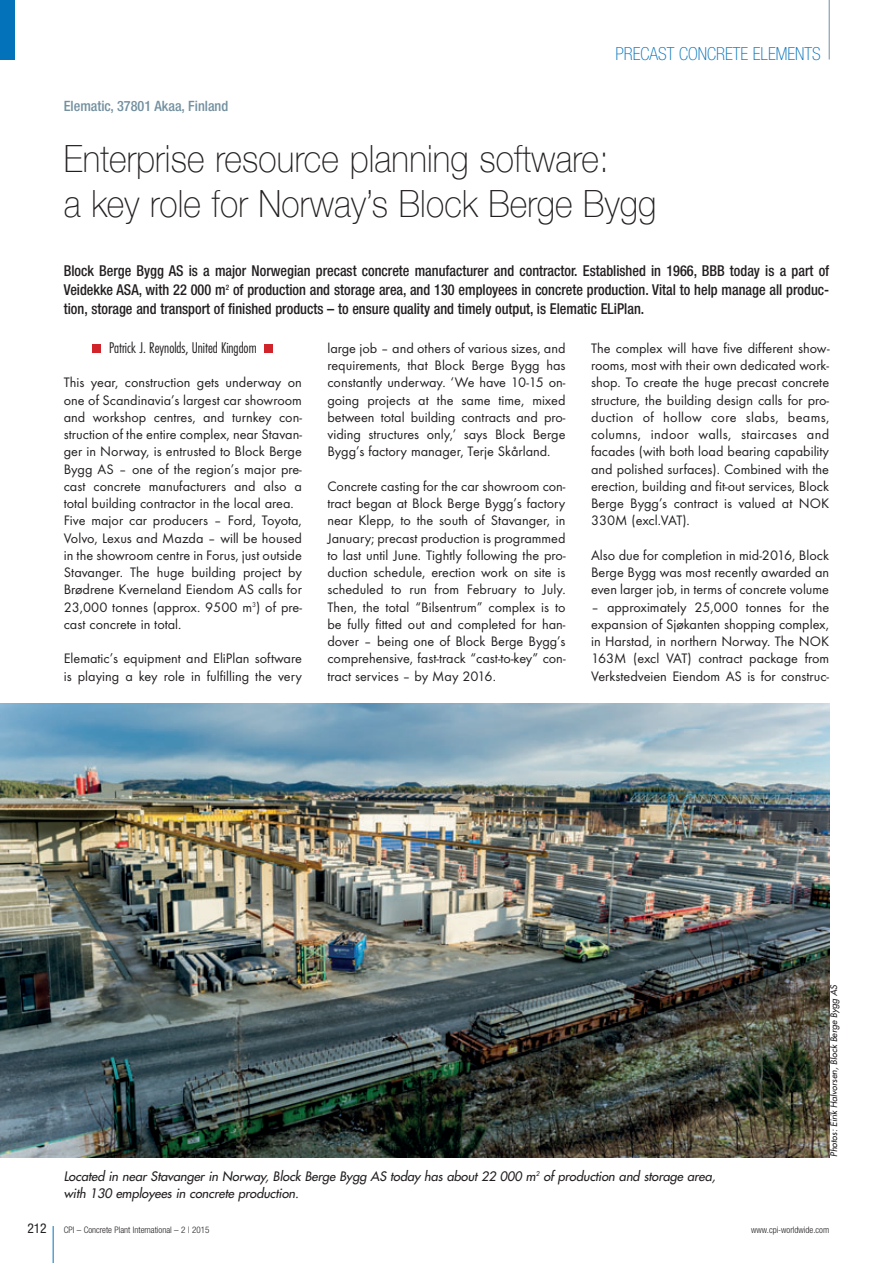
<style>
.page{position:relative;width:893px;height:1263px;background:#fff}
.page>*{position:absolute;margin:0;border:0;box-sizing:border-box;transform-origin:0 0}
.t1{font:100 37.5px/45px "Helvetica Neue";letter-spacing:.005em;color:#231f20;scale:.9 1}
.t2{font:100 condensed 18px "Helvetica Neue";color:#0372bb}
.t3{font:500 condensed 15px/18.8px "Helvetica Neue";color:#231f20;text-align:justify;scale:.95 1}
.t4{font:14.25px/17.2px "Futura T";color:#231f20;text-align:justify}
.t5{font:300 condensed 14.25px "Futura";color:#231f20}
.t6{font:500 condensed 14.25px "Helvetica Neue";color:#73909f}
.t7{font:condensed 13.5px "Helvetica Neue";color:#231f20}
.t8{font:italic 12.75px/17.2px "Futura";color:#231f20}
.t9{font:300 condensed 9px "Helvetica Neue";color:#231f20}
.t10{font:italic 9px "Futura";color:#231f20}
</style>
<div class="page">
<hr style="left:53px;top:1226px;width:1px;height:37px;background:#0372bb">
<hr style="left:829px;top:0;width:1px;height:60px;background:#73909f">
<div style="left:0;top:0;width:15px;height:60px;background:#0372bb"></div>
<div style="left:92px;top:344px;width:9px;height:9px;background:#d1232a"></div>
<div style="left:265px;top:344px;width:8px;height:9px;background:#d1232a"></div>
<img style="left:0;top:703px;width:829px;height:454px">
<p class="t6" style="left:64px;top:98px;width:166px">Elematic, 37801 Akaa, Finland</p>
<p class="t2" style="left:615px;top:43px;width:207px">PRECAST CONCRETE ELEMENTS</p>
<h1 class="t1" style="left:64px;top:136px;width:660px">Enterprise resource planning software:<br>a key role for Norway’s Block Berge Bygg</h1>
<p class="t3" style="left:64px;top:261px;width:807px">Block Berge Bygg AS is a major Norwegian precast concrete manufacturer and contractor. Established in 1966, BBB today is a part of Veidekke ASA, with 22 000 m<sup>2</sup> of production and storage area, and 130 employees in concrete production. Vital to help manage all produc&shy;tion, storage and transport of finished products – to ensure quality and timely output, is Elematic ELiPlan.</p>
<p class="t5" style="left:109px;top:339px;width:149px">Patrick J. Reynolds, United Kingdom</p>
<p class="t4" style="left:64px;top:374px;width:240px;text-align:left">This year, construction gets underway on one of Scandinavia’s largest car showroom and workshop centres, and turnkey con&shy;struction of the entire complex, near Stavan - ger in Norway, is entrusted to Block Berge Bygg AS – one of the region’s major pre&shy;cast concrete manufacturers and also a total building contractor in the local area.<br>Five major car producers – Ford, Toyota, Volvo, Lexus and Mazda – will be housed in the showroom centre in Forus, just outside Stavanger. The huge building project by Brødrene Kverneland Eiendom AS calls for 23,000 tonnes (approx. 9500 m<sup>3</sup>) of pre&shy;cast concrete in total.</p>
<p class="t4" style="left:64px;top:650px;width:240px">Elematic’s equipment and EliPlan software is playing a key role in fulfilling the very</p>
<p class="t4" style="left:327px;top:339px;width:240px">large job – and others of various sizes, and requirements, that Block Berge Bygg has constantly underway. ‘We have 10-15 on - going projects at the same time, mixed between total building contracts and pro&shy;viding structures only,’ says Block Berge Bygg’s factory manager, Terje Skårland.</p>
<p class="t4" style="left:327px;top:477px;width:240px">Concrete casting for the car showroom con&shy;tract began at Block Berge Bygg’s factory near Klepp, to the south of Stavanger, in January; precast production is programmed to last until June. Tightly following the pro&shy;duction schedule, erection work on site is scheduled to run from February to July.<br>Then, the total “Bilsentrum” complex is to be fully fitted out and completed for han&shy;dover – being one of Block Berge Bygg’s comprehensive, fast-track “cast-to-key” con&shy;tract services – by May 2016.</p>
<p class="t4" style="left:591px;top:339px;width:240px">The complex will have five different show&shy;rooms, most with their own dedicated work&shy;shop. To create the huge precast concrete structure, the building design calls for pro&shy;duction of hollow core slabs, beams, columns, indoor walls, staircases and facades (with both load bearing capability and polished surfaces). Combined with the erection, building and fit-out services, Block Berge Bygg’s contract is valued at NOK 330M (excl.VAT).</p>
<p class="t4" style="left:591px;top:546px;width:240px">Also due for completion in mid-2016, Block Berge Bygg was most recently awarded an even larger job, in terms of concrete volume</p>
<p class="t4" style="left:591px;top:598px;width:240px">– approximately 25,000 tonnes for the expansion of Sjøkanten shopping complex, in Harstad, in northern Norway. The NOK 163M (excl VAT) contract package from Verkstedveien Eiendom AS is for construc-</p>
<p class="t10" style="left:828px;top:1157px;width:175px;rotate:-90deg">Photos: Eirik Halvorsen, Block Berg e Bygg AS</p>
<p class="t8" style="left:64px;top:1167px;width:656px">Located in near Stavanger in Norway, Block Berge Bygg AS today has about 22 000 m<sup>2</sup> of production and storage area, with 130 employees in concrete production.</p>
<p class="t7" style="left:27px;top:1220px;width:21px">212</p>
<p class="t9" style="left:64px;top:1224px;width:147px">CPI – Concrete Plant International – 2 | 2015</p>
<p class="t9" style="left:751px;top:1224px;width:79px">www.cpi-worldwide.com</p>
</div>
